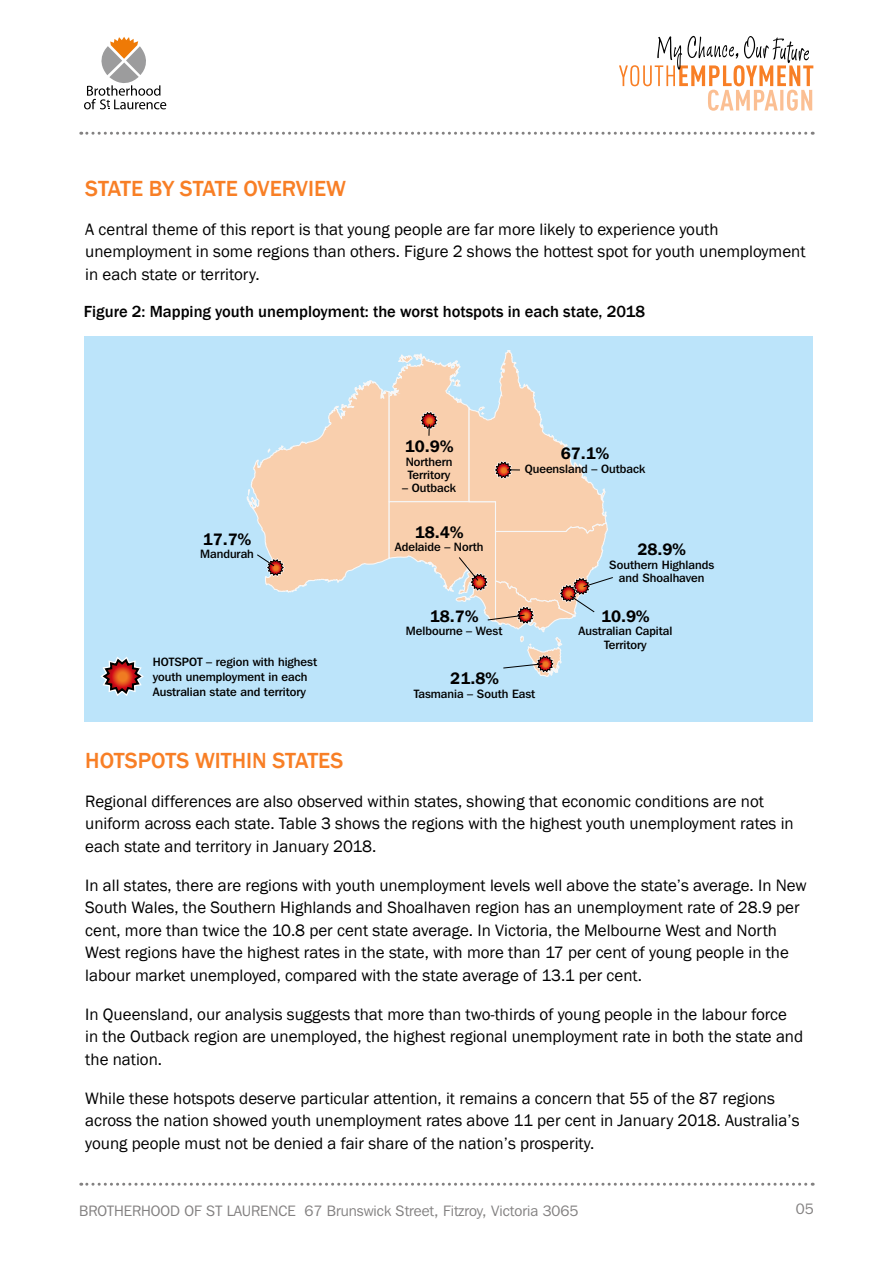
<style>
.page{position:relative;width:893px;height:1263px;background:#fff}
.page>*{position:absolute;margin:0;border:0;box-sizing:border-box;transform-origin:0 0}
.Heading_Level_2{font:500 22.5px "Franklin Gothic";color:#f87f26}
.Body{font:16.95px/22.5px "Franklin Gothic";color:#000}
.Figure_heading{font:500 16.5px "Franklin Gothic";color:#000}
.t1{font:600 16.5px "Franklin Gothic IT Cby BT";color:#000}
.t2{font:15px "Franklin Gothic IT Cby BT";color:#838181}
.t3{font:500 12px/13.2px "Franklin Gothic IT Cby BT";color:#000}
</style>
<div class="page">
<svg style="left:81px;top:132px;width:732px;height:3px"></svg>
<svg style="left:84px;top:37px;width:82px;height:72px"></svg>
<svg style="left:619px;top:36px;width:194px;height:75px"></svg>
<svg style="left:81px;top:1183px;width:732px;height:3px"></svg>
<div style="left:84px;top:337px;width:728px;height:385px;background:#bce4fa"></div>
<svg style="left:246px;top:350px;width:367px;height:327px"></svg>
<svg style="left:100px;top:657px;width:44px;height:39px"></svg>
<h2 class="Heading_Level_2" style="left:85px;top:174px;width:262px">STATE BY STATE OVERVIEW</h2>
<p class="Body" style="left:85px;top:218px;width:722px">A central theme of this report is that young people are far more likely to experience youth unemployment in some regions than others. Figure 2 shows the hottest spot for youth unemployment in each state or territory.</p>
<h3 class="Figure_heading" style="left:84px;top:301px;width:563px">Figure 2: Mapping youth unemployment: the worst hotspots in each state, 2018</h3>
<p class="t1" style="left:203px;top:528px;width:50px">17.7%</p>
<p class="t3" style="left:200px;top:547px;width:55px">Mandurah</p>
<p class="t3" style="left:153px;top:654px;width:166px;line-height:15px">HOTSPOT – region with highest youth unemployment in each<br>Australian state and territory</p>
<p class="t1" style="left:405px;top:436px;width:50px">10.9%</p>
<p class="t3" style="left:406px;top:454px;width:48px">Northern<br>Territory</p>
<p class="t3" style="left:402px;top:481px;width:55px">– Outback</p>
<p class="t1" style="left:561px;top:443px;width:50px">67.1%</p>
<p class="t3" style="left:525px;top:461px;width:122px">Queensland – Outback</p>
<p class="t1" style="left:415px;top:521px;width:50px">18.4%</p>
<p class="t3" style="left:395px;top:540px;width:90px">Adelaide – North</p>
<p class="t1" style="left:637px;top:539px;width:50px">28.9%</p>
<p class="t3" style="left:609px;top:558px;width:106px;text-align:center">Southern Highlands and Shoalhaven</p>
<p class="t1" style="left:430px;top:606px;width:50px">18.7%</p>
<p class="t3" style="left:406px;top:624px;width:98px">Melbourne – West</p>
<p class="t1" style="left:450px;top:668px;width:50px">21.8%</p>
<p class="t3" style="left:414px;top:687px;width:123px">Tasmania – South East</p>
<p class="t1" style="left:601px;top:606px;width:50px">10.9%</p>
<p class="t3" style="left:578px;top:624px;width:96px;text-align:center">Australian Capital<br>Territory</p>
<h2 class="Heading_Level_2" style="left:85px;top:746px;width:259px">HOTSPOTS WITHIN STATES</h2>
<p class="Body" style="left:85px;top:790px;width:710px">Regional differences are also observed within states, showing that economic conditions are not uniform across each state. Table 3 shows the regions with the highest youth unemployment rates in each state and territory in January 2018.</p>
<p class="Body" style="left:85px;top:874px;width:723px">In all states, there are regions with youth unemployment levels well above the state’s average. In New South Wales, the Southern Highlands and Shoalhaven region has an unemployment rate of 28.9 per cent, more than twice the 10.8 per cent state average. In Victoria, the Melbourne West and North West regions have the highest rates in the state, with more than 17 per cent of young people in the labour market unemployed, compared with the state average of 13.1 per cent.</p>
<p class="Body" style="left:85px;top:1003px;width:719px">In Queensland, our analysis suggests that more than two-thirds of young people in the labour force in the Outback region are unemployed, the highest regional unemployment rate in both the state and the nation.</p>
<p class="Body" style="left:85px;top:1087px;width:716px">While these hotspots deserve particular attention, it remains a concern that 55 of the 87 regions across the nation showed youth unemployment rates above 11 per cent in January 2018. Australia’s young people must not be denied a fair share of the nation’s prosperity.</p>
<p class="t2" style="left:79px;top:1201px;width:501px">BROTHERHOOD OF ST LAURENCE 67 Brunswick Street, Fitzroy, Victoria 3065</p>
<p class="t2" style="left:796px;top:1200px;width:19px">05</p>
</div>
